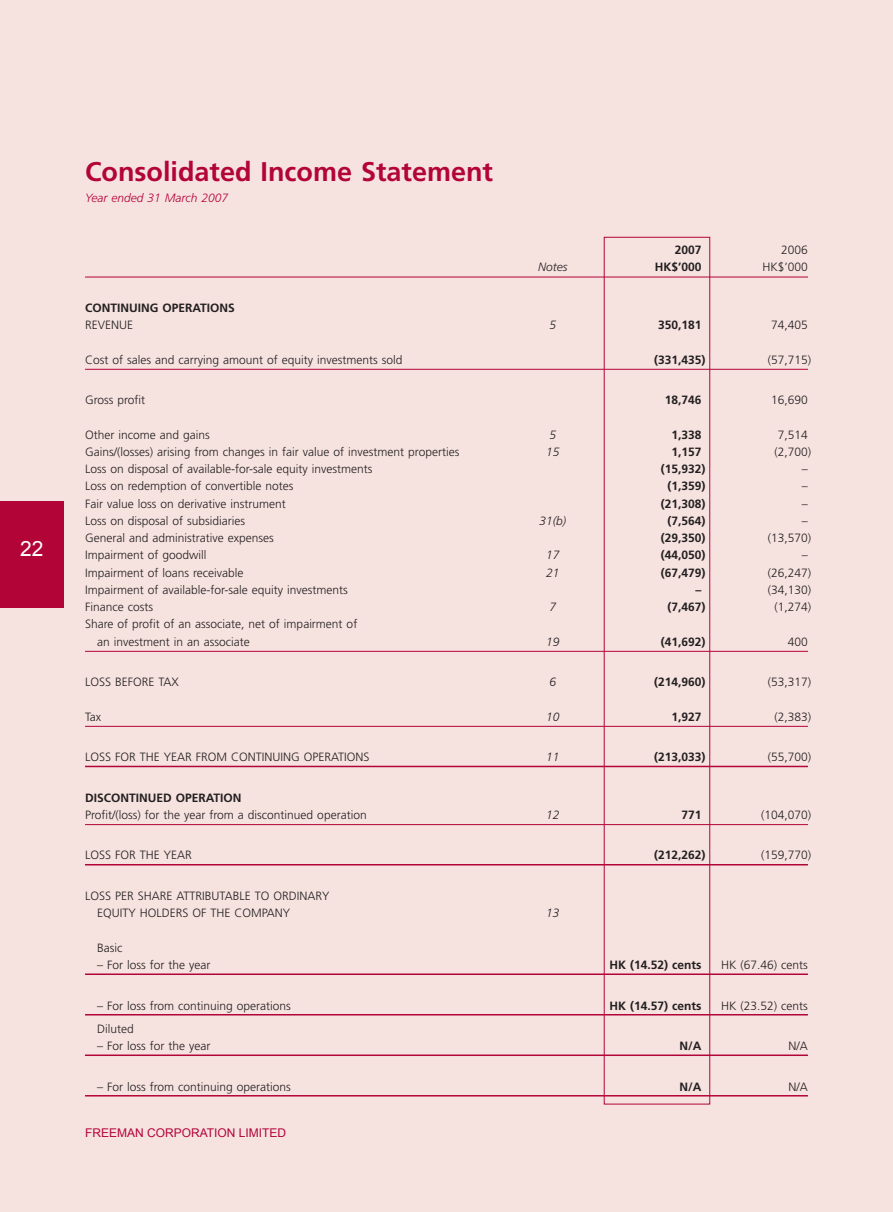
<style>
.page{position:relative;width:893px;height:1212px;background:#f6e3e0}
.page>*{position:absolute;margin:0;border:0;box-sizing:border-box;transform-origin:0 0}
.t1{font:700 27px "Frutiger LT Std";color:#b30437}
.t2{font:21px "Arial";color:#fff}
.t3{font:300 12px/17.2px "Frutiger LT Std";color:#231f20}
.t4{font:700 12px "Frutiger LT Std";color:#231f20}
.t5{font:italic 300 12px "Frutiger LT Std";color:#231f20}
.t6{font:12px "Arial";color:#b30437}
.t7{font:italic 300 12px "Frutiger LT Std";color:#b30437}
</style>
<div class="page">
<div style="left:0;top:502px;width:64px;height:106px;background:#b30437"></div>
<hr style="left:85px;top:277px;width:723px;height:1px;background:#b30437">
<hr style="left:85px;top:369px;width:723px;height:1px;background:#b30437">
<hr style="left:85px;top:651px;width:723px;height:1px;background:#b30437">
<hr style="left:85px;top:726px;width:723px;height:1px;background:#b30437">
<hr style="left:85px;top:766px;width:723px;height:1px;background:#b30437">
<hr style="left:85px;top:824px;width:723px;height:1px;background:#b30437">
<hr style="left:85px;top:864px;width:723px;height:1px;background:#b30437">
<hr style="left:85px;top:973px;width:723px;height:2px;background:#b30437">
<hr style="left:85px;top:1014px;width:723px;height:1px;background:#b30437">
<hr style="left:85px;top:1054px;width:723px;height:2px;background:#b30437">
<hr style="left:85px;top:1095px;width:723px;height:1px;background:#b30437">
<div style="left:604px;top:237px;width:106px;height:867px;border:1px solid #b30437"></div>
<h2 class="t2" style="left:20px;top:537px;width:25px">22</h2>
<h1 class="t1" style="left:85px;top:161px;width:410px">Consolidated Income Statement</h1>
<p class="t7" style="left:85px;top:193px;width:145px">Year ended 31 March 2007</p>
<p class="t4" style="left:675px;top:245px;width:28px">2007</p>
<p class="t3" style="left:781px;top:242px;width:28px">2006</p>
<p class="t5" style="left:538px;top:262px;width:31px">Notes</p>
<p class="t4" style="left:655px;top:262px;width:48px">HK$’000</p>
<p class="t3" style="left:763px;top:260px;width:47px">HK$’000</p>
<p class="t4" style="left:85px;top:303px;width:151px">CONTINUING OPERATIONS</p>
<p class="t3" style="left:85px;top:317px;width:50px">REVENUE</p>
<p class="t5" style="left:549px;top:320px;width:8px">5</p>
<p class="t4" style="left:658px;top:320px;width:45px">350,181</p>
<p class="t3" style="left:771px;top:317px;width:38px">74,405</p>
<p class="t3" style="left:85px;top:352px;width:319px">Cost of sales and carrying amount of equity investments sold</p>
<p class="t4" style="left:654px;top:355px;width:53px">(331,435 )</p>
<p class="t3" style="left:768px;top:352px;width:45px">(57,715 )</p>
<p class="t3" style="left:85px;top:392px;width:62px">Gross profit</p>
<p class="t4" style="left:665px;top:395px;width:38px">18,746</p>
<p class="t3" style="left:771px;top:392px;width:38px">16,690</p>
<p class="t3" style="left:85px;top:427px;width:126px">Other income and gains</p>
<p class="t5" style="left:549px;top:430px;width:8px">5</p>
<p class="t4" style="left:672px;top:430px;width:32px">1,338</p>
<p class="t3" style="left:778px;top:427px;width:32px">7,514</p>
<p class="t3" style="left:85px;top:444px;width:376px">Gains/(losses) arising from changes in fair value of investment properties</p>
<p class="t5" style="left:546px;top:447px;width:15px">15</p>
<p class="t4" style="left:672px;top:447px;width:32px">1,157</p>
<p class="t3" style="left:775px;top:444px;width:38px">(2,700 )</p>
<p class="t3" style="left:85px;top:461px;width:289px">Loss on disposal of available-for-sale equity investments</p>
<p class="t4" style="left:661px;top:464px;width:46px">(15,932 )</p>
<p class="t3" style="left:802px;top:461px;width:7px">–</p>
<p class="t3" style="left:85px;top:479px;width:210px">Loss on redemption of convertible notes</p>
<p class="t4" style="left:668px;top:481px;width:40px">(1,359 )</p>
<p class="t3" style="left:802px;top:479px;width:7px">–</p>
<p class="t3" style="left:85px;top:496px;width:202px">Fair value loss on derivative instrument</p>
<p class="t4" style="left:661px;top:499px;width:46px">(21,308 )</p>
<p class="t3" style="left:802px;top:496px;width:7px">–</p>
<p class="t3" style="left:85px;top:513px;width:162px">Loss on disposal of subsidiaries</p>
<p class="t5" style="left:539px;top:516px;width:28px">31(b)</p>
<p class="t4" style="left:668px;top:516px;width:40px">(7,564 )</p>
<p class="t3" style="left:802px;top:513px;width:7px">–</p>
<p class="t3" style="left:85px;top:530px;width:190px">General and administrative expenses</p>
<p class="t4" style="left:661px;top:533px;width:46px">(29,350 )</p>
<p class="t3" style="left:768px;top:530px;width:45px">(13,570 )</p>
<p class="t3" style="left:85px;top:548px;width:123px">Impairment of goodwill</p>
<p class="t5" style="left:546px;top:550px;width:15px">17</p>
<p class="t4" style="left:661px;top:550px;width:46px">(44,050 )</p>
<p class="t3" style="left:802px;top:548px;width:7px">–</p>
<p class="t3" style="left:85px;top:565px;width:160px">Impairment of loans receivable</p>
<p class="t5" style="left:546px;top:568px;width:15px">21</p>
<p class="t4" style="left:661px;top:568px;width:46px">(67,479 )</p>
<p class="t3" style="left:768px;top:565px;width:45px">(26,247 )</p>
<p class="t3" style="left:85px;top:582px;width:264px">Impairment of available-for-sale equity investments</p>
<p class="t4" style="left:696px;top:585px;width:7px">–</p>
<p class="t3" style="left:768px;top:582px;width:45px">(34,130 )</p>
<p class="t3" style="left:85px;top:599px;width:69px">Finance costs</p>
<p class="t5" style="left:549px;top:602px;width:8px">7</p>
<p class="t4" style="left:668px;top:602px;width:40px">(7,467 )</p>
<p class="t3" style="left:775px;top:599px;width:38px">(1,274 )</p>
<p class="t3" style="left:97px;top:617px;width:262px;text-indent:-12px">Share of profit of an associate, net of impairment of an investment in an associate</p>
<p class="t5" style="left:546px;top:637px;width:15px">19</p>
<p class="t4" style="left:661px;top:637px;width:46px">(41,692 )</p>
<p class="t3" style="left:788px;top:634px;width:22px">400</p>
<p class="t3" style="left:85px;top:674px;width:95px">LOSS BEFORE TAX</p>
<p class="t5" style="left:549px;top:677px;width:8px">6</p>
<p class="t4" style="left:654px;top:677px;width:53px">(214,960 )</p>
<p class="t3" style="left:768px;top:674px;width:45px">(53,317 )</p>
<p class="t3" style="left:85px;top:709px;width:17px">Tax</p>
<p class="t5" style="left:546px;top:712px;width:15px">10</p>
<p class="t4" style="left:672px;top:712px;width:32px">1,927</p>
<p class="t3" style="left:775px;top:709px;width:38px">(2,383 )</p>
<p class="t3" style="left:85px;top:749px;width:286px">LOSS FOR THE YEAR FROM CONTINUING OPERATIONS</p>
<p class="t5" style="left:546px;top:752px;width:15px">11</p>
<p class="t4" style="left:654px;top:752px;width:53px">(213,033 )</p>
<p class="t3" style="left:768px;top:749px;width:45px">(55,700 )</p>
<p class="t4" style="left:85px;top:793px;width:158px">DISCONTINUED OPERATION</p>
<p class="t3" style="left:85px;top:807px;width:283px">Profit/(loss) for the year from a discontinued operation</p>
<p class="t5" style="left:546px;top:810px;width:15px">12</p>
<p class="t4" style="left:682px;top:810px;width:22px">771</p>
<p class="t3" style="left:761px;top:807px;width:52px">(104,070 )</p>
<p class="t3" style="left:85px;top:848px;width:108px">LOSS FOR THE YEAR</p>
<p class="t4" style="left:654px;top:850px;width:53px">(212,262 )</p>
<p class="t3" style="left:761px;top:848px;width:52px">(159,770 )</p>
<p class="t3" style="left:97px;top:888px;width:234px;text-indent:-12px">LOSS PER SHARE ATTRIBUTABLE TO ORDINARY<br>EQUITY HOLDERS OF THE COMPANY</p>
<p class="t5" style="left:546px;top:908px;width:15px">13</p>
<p class="t3" style="left:97px;top:940px;width:27px">Basic</p>
<p class="t3" style="left:97px;top:957px;width:115px">– For loss for the year</p>
<p class="t4" style="left:610px;top:960px;width:94px">HK (14.52) cents</p>
<p class="t3" style="left:721px;top:957px;width:88px">HK (67.46) cents</p>
<p class="t3" style="left:97px;top:998px;width:195px">– For loss from continuing operations</p>
<p class="t4" style="left:610px;top:1000px;width:94px">HK (14.57) cents</p>
<p class="t3" style="left:721px;top:998px;width:88px">HK (23.52) cents</p>
<p class="t3" style="left:97px;top:1021px;width:38px">Diluted</p>
<p class="t3" style="left:97px;top:1038px;width:115px">– For loss for the year</p>
<p class="t4" style="left:680px;top:1041px;width:23px">N/A</p>
<p class="t3" style="left:789px;top:1038px;width:21px">N/A</p>
<p class="t3" style="left:97px;top:1079px;width:195px">– For loss from continuing operations</p>
<p class="t4" style="left:680px;top:1081px;width:23px">N/A</p>
<p class="t3" style="left:789px;top:1079px;width:21px">N/A</p>
<p class="t6" style="left:85px;top:1126px;width:203px">FREEMAN CORPORATION LIMITED</p>
</div>
